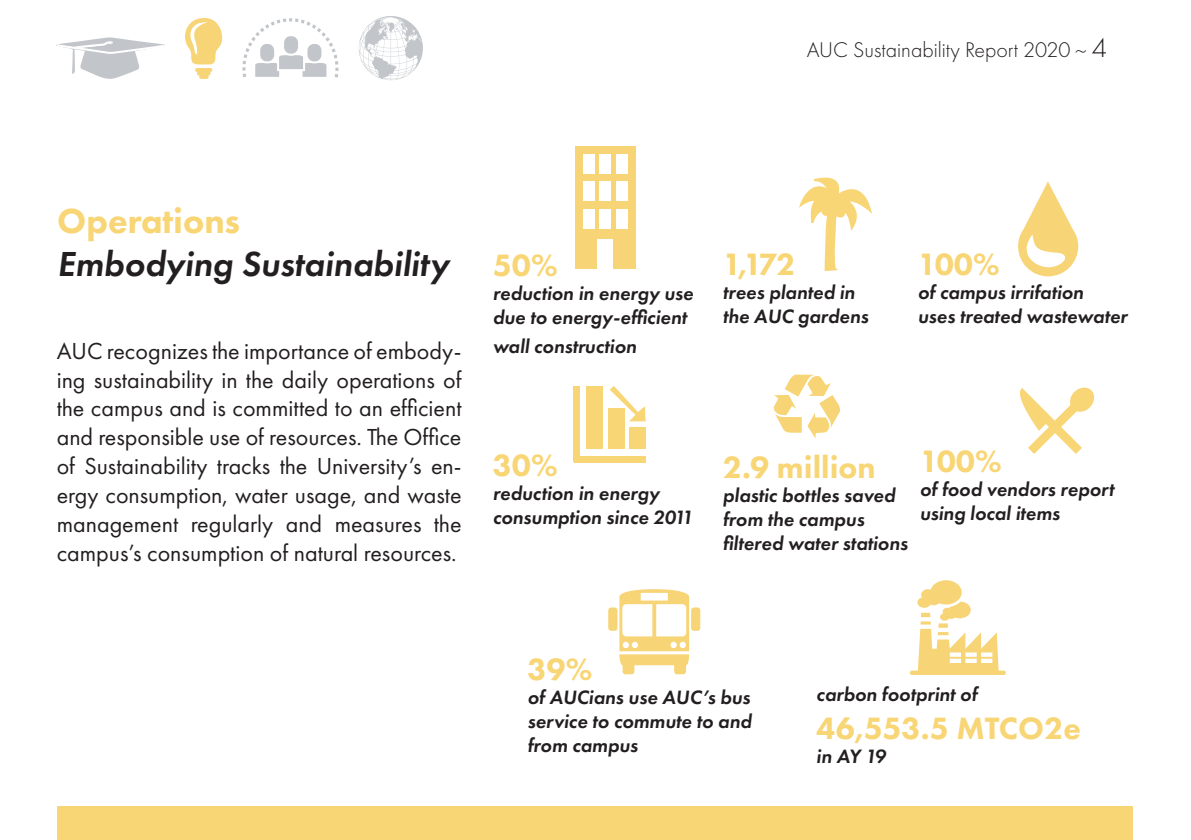
<style>
.page{position:relative;width:1191px;height:840px;background:#fff}
.page>*{position:absolute;margin:0;border:0;box-sizing:border-box;transform-origin:0 0}
.t1{font:italic 600 36px "Futura PT";color:#231f20}
.t2{font:800 36px "Futura PT";color:#f8d575}
.highlights{font:800 32px "Futura PT";color:#f8d575}
.t3{font:24px/28.8px "Futura PT";color:#231f20;text-align:justify}
.captions{font:300 22px "Futura PT";color:#231f20}
.highlights-2{font:italic 600 20px/24px "Futura PT";color:#231f20}
.s1{font-size:28px}
</style>
<div class="page">
<div style="left:57px;top:806px;width:1076px;height:33px;background:#f8d575"></div>
<div style="left:586px;top:386px;width:16px;height:62px;background:#f8d575"></div>
<div style="left:608px;top:408px;width:16px;height:40px;background:#f8d575"></div>
<div style="left:629px;top:427px;width:17px;height:21px;background:#f8d575"></div>
<div style="left:573px;top:386px;width:6px;height:76px;background:#f8d575"></div>
<div style="left:574px;top:455px;width:71px;height:7px;background:#f8d575"></div>
<svg style="left:609px;top:386px;width:37px;height:35px"></svg>
<svg style="left:799px;top:177px;width:73px;height:94px"></svg>
<svg style="left:1020px;top:387px;width:75px;height:66px"></svg>
<svg style="left:56px;top:37px;width:109px;height:42px"></svg>
<hr style="left:197px;top:68px;width:13px;height:4px;background:#f7d475">
<hr style="left:199px;top:71px;width:10px;height:4px;background:#f7d475">
<svg style="left:201px;top:75px;width:6px;height:4px"></svg>
<svg style="left:185px;top:18px;width:38px;height:47px"></svg>
<svg style="left:773px;top:374px;width:67px;height:64px"></svg>
<svg style="left:909px;top:580px;width:96px;height:94px"></svg>
<div style="left:575px;top:146px;width:60px;height:123px;background:#f7d475"></div>
<div style="left:597px;top:239px;width:15px;height:30px;background:#fff"></div>
<div style="left:583px;top:154px;width:12px;height:20px;background:#fff"></div>
<div style="left:599px;top:154px;width:11px;height:20px;background:#fff"></div>
<div style="left:616px;top:154px;width:11px;height:20px;background:#fff"></div>
<div style="left:583px;top:181px;width:12px;height:20px;background:#fff"></div>
<div style="left:599px;top:181px;width:11px;height:20px;background:#fff"></div>
<div style="left:616px;top:181px;width:11px;height:20px;background:#fff"></div>
<div style="left:583px;top:209px;width:12px;height:19px;background:#fff"></div>
<div style="left:599px;top:209px;width:11px;height:19px;background:#fff"></div>
<div style="left:616px;top:209px;width:11px;height:19px;background:#fff"></div>
<svg style="left:1018px;top:181px;width:60px;height:95px"></svg>
<div style="left:608px;top:607px;width:9px;height:23px;background:#f7d475;border-radius:3px"></div>
<svg style="left:619px;top:589px;width:70px;height:76px"></svg>
<div style="left:691px;top:607px;width:9px;height:23px;background:#f7d475;border-radius:3px"></div>
<div style="left:622px;top:661px;width:12px;height:13px;background:#f7d475;border-radius:3px"></div>
<div style="left:674px;top:661px;width:12px;height:13px;background:#f7d475;border-radius:3px"></div>
<svg style="left:359px;top:16px;width:64px;height:64px"></svg>
<svg style="left:242px;top:18px;width:96px;height:60px"></svg>
<div style="left:283px;top:35px;width:16px;height:20px;background:#c2c6cb;border-radius:7px"></div>
<div style="left:282px;top:34px;width:18px;height:22px;border:2px solid #fff;border-radius:7px"></div>
<p class="captions" style="left:807px;top:37px;width:302px">AUC Sustainability Report 2020 ~ <span class="s1">4</span></p>
<p class="t2" style="left:57px;top:198px;width:184px">Operations</p>
<p class="t1" style="left:57px;top:240px;width:393px">Embodying Sustainability</p>
<p class="t3" style="left:57px;top:336px;width:406px">AUC recognizes the importance of embody&shy;ing sustainability in the daily operations of the campus and is committed to an efficient and responsible use of resources. The Office of Sustainability tracks the University’s en&shy;ergy consumption, water usage, and waste management regularly and measures the campus’s consumption of natural resources.</p>
<p class="highlights" style="left:492px;top:245px;width:66px">50%</p>
<p class="highlights-2" style="left:492px;top:281px;width:202px">reduction in energy use due to energy-efficient</p>
<p class="highlights-2" style="left:492px;top:334px;width:145px">wall construction</p>
<p class="highlights" style="left:723px;top:244px;width:74px">1,172</p>
<p class="highlights-2" style="left:723px;top:280px;width:134px">trees planted in</p>
<p class="highlights-2" style="left:723px;top:304px;width:147px">the AUC gardens</p>
<p class="highlights" style="left:917px;top:244px;width:83px">100%</p>
<p class="highlights-2" style="left:917px;top:280px;width:167px">of campus irrifation</p>
<p class="highlights-2" style="left:917px;top:304px;width:211px">uses treated wastewater</p>
<p class="highlights" style="left:492px;top:445px;width:66px">30%</p>
<p class="highlights-2" style="left:492px;top:480px;width:168px">reduction in energy</p>
<p class="highlights-2" style="left:492px;top:504px;width:202px">consumption since 2011</p>
<p class="highlights" style="left:723px;top:447px;width:154px">2.9 million</p>
<p class="highlights-2" style="left:723px;top:482px;width:174px">plastic bottles saved from the campus</p>
<p class="highlights-2" style="left:723px;top:530px;width:186px">filtered water stations</p>
<p class="highlights" style="left:919px;top:441px;width:83px">100%</p>
<p class="highlights-2" style="left:919px;top:476px;width:196px">of food vendors report using local items</p>
<p class="highlights" style="left:527px;top:649px;width:66px">39%</p>
<p class="highlights-2" style="left:527px;top:684px;width:225px;text-align:justify">of AUCians use AUC’s bus service to commute to and from campus</p>
<p class="highlights-2" style="left:816px;top:681px;width:162px">carbon footprint of</p>
<p class="highlights" style="left:816px;top:708px;width:266px">46,553.5 MTCO2e</p>
<p class="highlights-2" style="left:816px;top:743px;width:71px">in AY 19</p>
</div>
